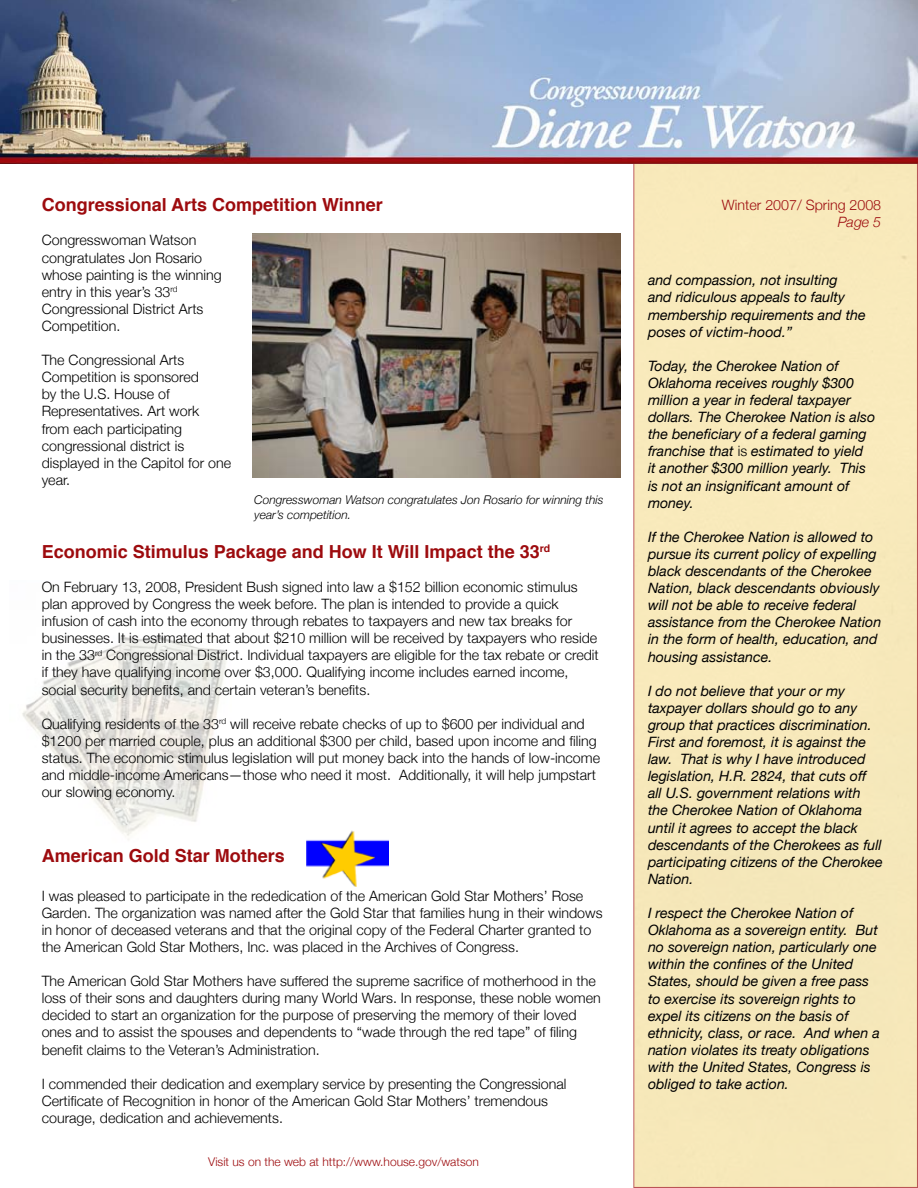
<style>
.page{position:relative;width:918px;height:1188px;background:#fff}
.page>*{position:absolute;margin:0;border:0;box-sizing:border-box;transform-origin:0 0}
.t1{font:700 18px "Helvetica";color:#9d0b0e}
.t2{font:300 14.25px/17.1px "Helvetica Neue";color:#000}
.t3{font:italic 14.25px/17.1px "Helvetica Neue";color:#000}
.t4{font:300 14.25px "Helvetica Neue";color:#9d0b0e}
.t5{font:italic 300 14.25px "Helvetica Neue";color:#9d0b0e}
.t6{font:italic 300 12px/14.4px "Helvetica Neue";color:#000}
.t7{font:300 12px "Helvetica Neue";color:#9d0b0e}
.s1{font-weight:300;font-style:normal}
</style>
<div class="page">
<div style="left:635px;top:159px;width:282px;height:1028px;background:#f7e9bb"></div>
<img style="left:0;top:0;width:918px;height:163px">
<img style="left:22px;top:635px;width:205px;height:205px">
<img style="left:306px;top:830px;width:83px;height:56px">
<img style="left:252px;top:233px;width:369px;height:245px">
<p class="t1" style="left:42px;top:189px;width:343px">Congressional Arts Competition Winner</p>
<p class="t2" style="left:42px;top:232px;width:181px">Congresswoman Watson congratulates Jon Rosario whose painting is the winning entry in this year’s 33<sup>rd<br></sup>Congressional District Arts<br>Competition.</p>
<p class="t2" style="left:42px;top:351px;width:191px">The Congressional Arts<br>Competition is sponsored<br>by the U.S. House of<br>Representatives. Art work<br>from each participating congressional district is displayed in the Capitol for one year.</p>
<p class="t6" style="left:254px;top:493px;width:351px">Congresswoman Watson congratulates Jon Rosario for winning this year’s competition.</p>
<p class="t1" style="left:42px;top:535px;width:510px">Economic Stimulus Package and How It Will Impact the 33<sup>rd</sup></p>
<p class="t2" style="left:42px;top:578px;width:559px">On February 13, 2008, President Bush signed into law a $152 billion economic stimulus plan approved by Congress the week before. The plan is intended to provide a quick infusion of cash into the economy through rebates to taxpayers and new tax breaks for businesses. It is estimated that about $210 million will be received by taxpayers who reside in the 33<sup>rd</sup> Congressional District. Individual taxpayers are eligible for the tax rebate or credit if they have qualifying income over $3,000. Qualifying income includes earned income, social security benefits, and certain veteran’s benefits.</p>
<p class="t2" style="left:42px;top:715px;width:560px">Qualifying residents of the 33<sup>rd</sup> will receive rebate checks of up to $600 per individual and $1200 per married couple, plus an additional $300 per child, based upon income and filing status. The economic stimulus legislation will put money back into the hands of low-income and middle-income Americans—those who need it most. Additionally, it will help jumpstart our slowing economy.</p>
<p class="t1" style="left:42px;top:839px;width:245px">American Gold Star Mothers</p>
<p class="t2" style="left:42px;top:887px;width:562px">I was pleased to participate in the rededication of the American Gold Star Mothers’ Rose Garden. The organization was named after the Gold Star that families hung in their windows in honor of deceased veterans and that the original copy of the Federal Charter granted to the American Gold Star Mothers, Inc. was placed in the Archives of Congress.</p>
<p class="t2" style="left:42px;top:972px;width:561px">The American Gold Star Mothers have suffered the supreme sacrifice of motherhood in the loss of their sons and daughters during many World Wars. In response, these noble women decided to start an organization for the purpose of preserving the memory of their loved ones and to assist the spouses and dependents to “wade through the red tape” of filing benefit claims to the Veteran’s Administration.</p>
<p class="t2" style="left:42px;top:1075px;width:526px">I commended their dedication and exemplary service by presenting the Congressional<br>Certificate of Recognition in honor of the American Gold Star Mothers’ tremendous courage, dedication and achievements.</p>
<p class="t7" style="left:208px;top:1154px;width:272px">Visit us on the web at http://www.house.gov/watson</p>
<p class="t4" style="left:722px;top:196px;width:161px">Winter 2007/ Spring 2008</p>
<p class="t5" style="left:838px;top:213px;width:45px">Page 5</p>
<p class="t3" style="left:648px;top:271px;width:219px">and compassion, not insulting<br>and ridiculous appeals to faulty membership requirements and the poses of victim-hood.”</p>
<p class="t3" style="left:648px;top:357px;width:229px">Today, the Cherokee Nation of<br>Oklahoma receives roughly $300 million a year in federal taxpayer dollars. The Cherokee Nation is also the beneficiary of a federal gaming franchise that <span class="s1">is</span> estimated to yield<br>it another $300 million yearly. This is not an insignificant amount of money.</p>
<p class="t3" style="left:648px;top:528px;width:235px">If the Cherokee Nation is allowed to pursue its current policy of expelling black descendants of the Cherokee Nation, black descendants obviously will not be able to receive federal assistance from the Cherokee Nation in the form of health, education, and housing assistance.</p>
<p class="t3" style="left:648px;top:682px;width:236px">I do not believe that your or my taxpayer dollars should go to any group that practices discrimination.<br>First and foremost, it is against the law. That is why I have introduced legislation, H.R. 2824, that cuts off all U.S. government relations with the Cherokee Nation of Oklahoma until it agrees to accept the black descendants of the Cherokees as full participating citizens of the Cherokee<br>Nation.</p>
<p class="t3" style="left:648px;top:904px;width:233px">I respect the Cherokee Nation of Oklahoma as a sovereign entity. But no sovereign nation, particularly one within the confines of the United States, should be given a free pass to exercise its sovereign rights to expel its citizens on the basis of ethnicity, class, or race. And when a nation violates its treaty obligations with the United States, Congress is obliged to take action.</p>
</div>
